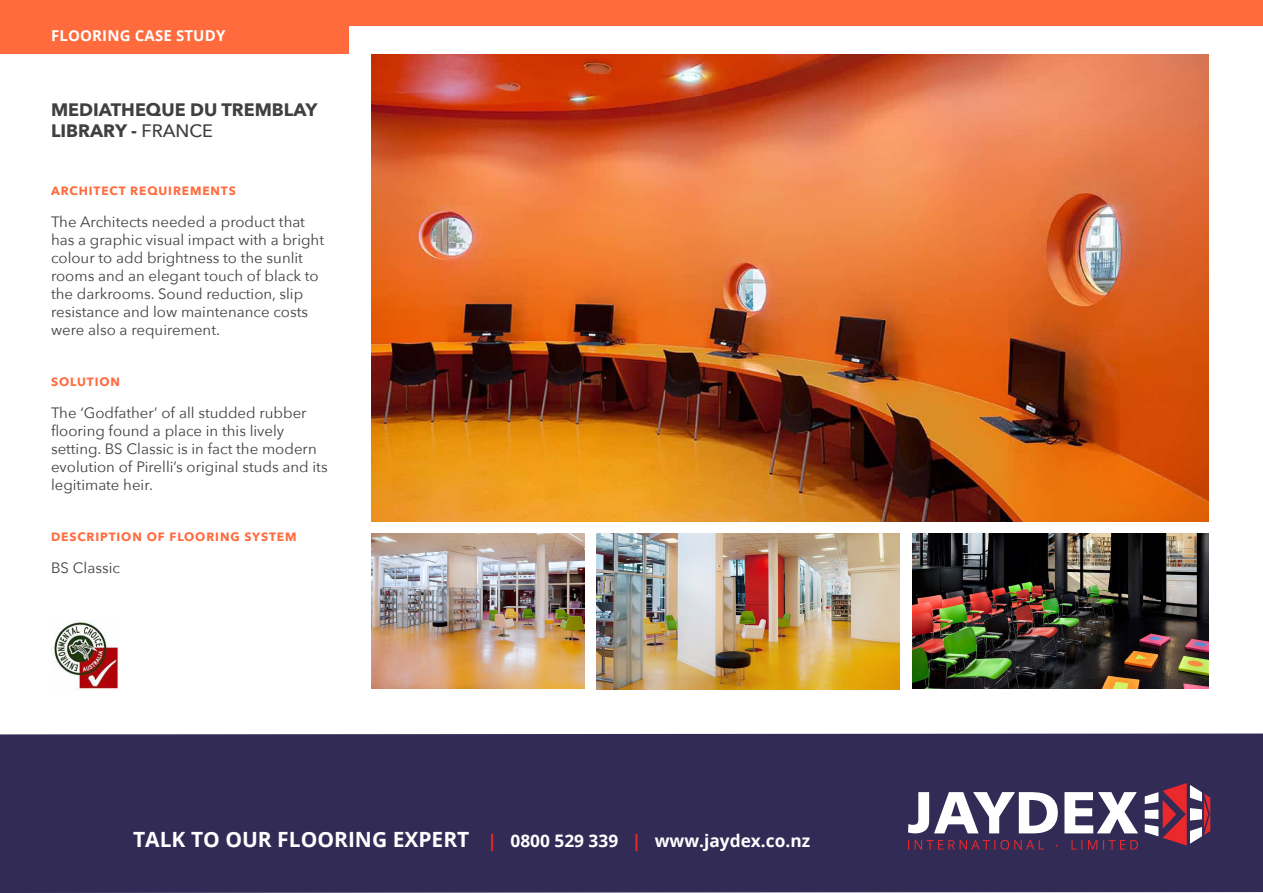
<style>
.page{position:relative;width:1263px;height:893px;background:#fff}
.page>*{position:absolute;margin:0;border:0;box-sizing:border-box;transform-origin:0 0}
.t1{font:700 18px/21.6px "Avenir Next";color:#404041}
.t2{font:700 17.25px "Open Sans";color:#fff}
.t3{font:15px/18px "Avenir Next";color:#404041}
.t4{font:700 15px "Open Sans";letter-spacing:.01em;color:#fff}
.t5{font:700 12px "Avenir Next";letter-spacing:.075em;color:#ff6b3d}
.s1{font-weight:500}
.s2{font-size:21px}
.s3{color:#eb292d}
</style>
<div class="page">
<div style="left:0;top:0;width:1263px;height:26px;background:#ff6b3d"></div>
<div style="left:0;top:17px;width:348px;height:37px;background:#ff6b3d"></div>
<div style="left:0;top:733px;width:1263px;height:160px;background:#312b56"></div>
<svg style="left:907px;top:791px;width:232px;height:59px"></svg>
<svg style="left:1145px;top:783px;width:65px;height:62px"></svg>
<img style="left:372px;top:533px;width:212px;height:156px">
<img style="left:597px;top:533px;width:303px;height:156px">
<img style="left:371px;top:54px;width:838px;height:468px">
<img style="left:912px;top:533px;width:297px;height:156px">
<img style="left:54px;top:622px;width:65px;height:68px">
<p class="t4" style="left:51px;top:25px;width:176px">FLOORING CASE STUDY</p>
<p class="t1" style="left:51px;top:98px;width:268px">MEDIATHEQUE DU TREMBLAY<br>LIBRARY - <span class="s1">FRANCE</span></p>
<p class="t5" style="left:51px;top:180px;width:186px">ARCHITECT REQUIREMENTS</p>
<p class="t3" style="left:51px;top:213px;width:275px">The Architects needed a product that has a graphic visual impact with a bright colour to add brightness to the sunlit rooms and an elegant touch of black to the darkrooms. Sound reduction, slip resistance and low maintenance costs were also a requirement.</p>
<p class="t5" style="left:51px;top:371px;width:70px">SOLUTION</p>
<p class="t3" style="left:51px;top:403px;width:278px">The ‘Godfather’ of all studded rubber flooring found a place in this lively setting. BS Classic is in fact the modern evolution of Pirelli’s original studs and its legitimate heir.</p>
<p class="t5" style="left:51px;top:526px;width:247px">DESCRIPTION OF FLOORING SYSTEM</p>
<p class="t3" style="left:51px;top:558px;width:70px">BS Classic</p>
<p class="t2" style="left:133px;top:828px;width:679px"><span class="s2">TALK TO OUR FLOORING EXPERT</span> <span class="s3">|</span> 0800 529 339 <span class="s3">|</span> www.jaydex.co.nz</p>
</div>
